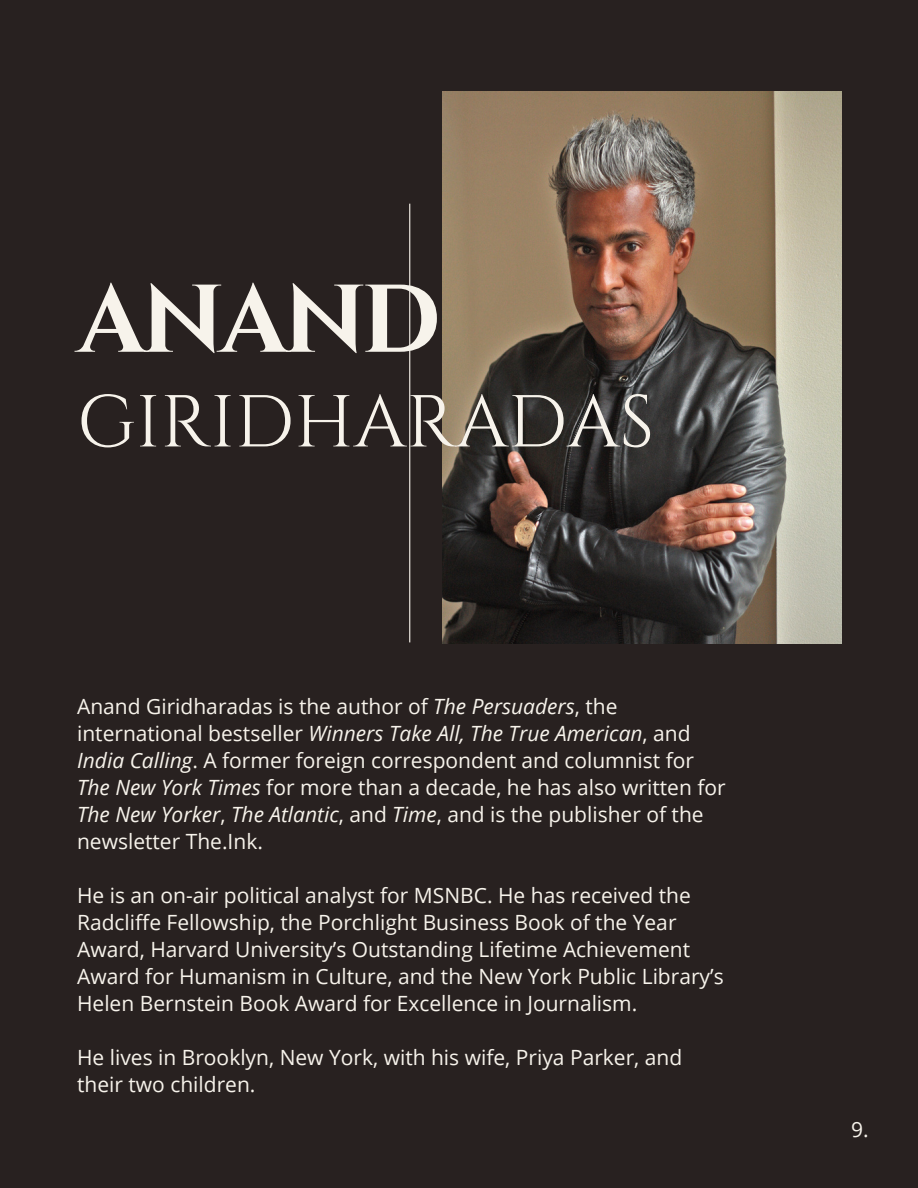
<style>
.page{position:relative;width:918px;height:1188px;background:#282120}
.page>*{position:absolute;margin:0;border:0;box-sizing:border-box;transform-origin:0 0}
.t1{font:700 96px "Cinzel";letter-spacing:-.05em;color:#f7f3eb}
.t2{font:73.35px "Cinzel";color:#f7f3eb}
.t3{font:21px/27px "Open Sans";color:#f7f3eb}
.s1{font-style:italic}
</style>
<div class="page">
<hr style="left:409px;top:204px;width:1px;height:438px;background:#f7f3eb">
<img style="left:443px;top:92px;width:398px;height:551px">
<h1 class="t1" style="left:77px;top:259px;width:365px">ANAND</h1>
<h2 class="t2" style="left:77px;top:375px;width:579px">GIRIDHARADAS</h2>
<p class="t3" style="left:77px;top:692px;width:650px">Anand Giridharadas is the author of <span class="s1">The Persuaders</span>, the international bestseller <span class="s1">Winners Take All, The True American</span>, and <span class="s1">India Calling</span>. A former foreign correspondent and columnist for <span class="s1">The New York Times</span> for more than a decade, he has also written for <span class="s1">The New Yorker</span>, <span class="s1">The Atlantic</span>, and <span class="s1">Time</span>, and is the publisher of the newsletter The.Ink.</p>
<p class="t3" style="left:77px;top:881px;width:648px">He is an on-air political analyst for MSNBC. He has received the Radcliffe Fellowship, the Porchlight Business Book of the Year Award, Harvard University’s Outstanding Lifetime Achievement Award for Humanism in Culture, and the New York Public Library’s Helen Bernstein Book Award for Excellence in Journalism.</p>
<p class="t3" style="left:77px;top:1043px;width:607px">He lives in Brooklyn, New York, with his wife, Priya Parker, and their two children.</p>
<p class="t3" style="left:851px;top:1115px;width:19px">9.</p>
</div>
